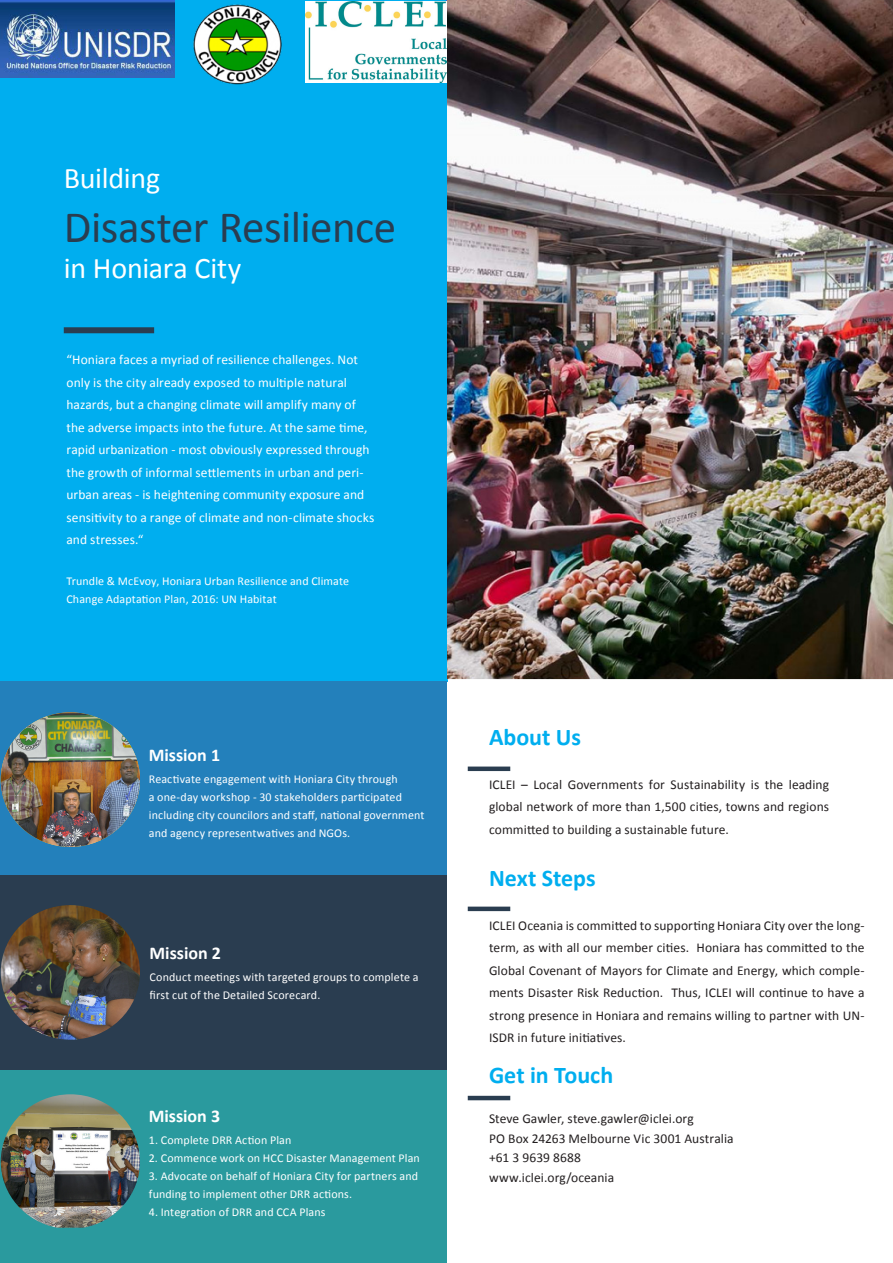
<style>
.page{position:relative;width:893px;height:1263px;background:#fff}
.page>*{position:absolute;margin:0;border:0;box-sizing:border-box;transform-origin:0 0}
.Title_2_Main-Color-1{font:45px "Calibri";letter-spacing:-.015em;color:#2a3d50}
.Title_1{font:30px "Calibri";letter-spacing:-.005em;color:#fff}
.Title_Main_Color_1{font:700 24px "Calibri";letter-spacing:-.005em;color:#00aeef}
.Box_1__Title{font:700 18px "Calibri";color:#fff}
.Body_Text{font:13.5px/22.5px "Calibri";letter-spacing:.005em;color:#231f20;text-align:justify}
.Title_Text{font:13.5px/22.5px "Calibri";letter-spacing:.005em;color:#fff}
.Contact{font:13.5px "Calibri";letter-spacing:.005em;color:#231f20}
.Box_1__Text{font:12px/18px "Calibri";letter-spacing:.01em;color:#fff}
.Title_Text-2{font:12px/18px "Calibri";letter-spacing:.01em;color:#fff}
</style>
<div class="page">
<div style="left:0;top:0;width:447px;height:681px;background:#00aeef"></div>
<img style="left:305px;top:1px;width:142px;height:81px">
<div style="left:0;top:681px;width:446px;height:194px;background:#2380bb"></div>
<div style="left:0;top:1069px;width:446px;height:194px;background:#2a9a9e"></div>
<div style="left:0;top:875px;width:446px;height:194px;background:#2a3d50"></div>
<img style="left:0;top:0;width:174px;height:77px">
<img style="left:193px;top:4px;width:89px;height:81px">
<div style="left:64px;top:327px;width:90px;height:6px;background:#2a3d50"></div>
<img style="left:1px;top:712px;width:139px;height:135px">
<img style="left:447px;top:0;width:446px;height:680px">
<div style="left:468px;top:766px;width:42px;height:5px;background:#2a3d50"></div>
<hr style="left:468px;top:907px;width:42px;height:4px;background:#2a3d50">
<hr style="left:468px;top:1096px;width:42px;height:4px;background:#2a3d50">
<img style="left:1px;top:905px;width:139px;height:135px">
<img style="left:1px;top:1094px;width:139px;height:134px">
<p class="Title_1" style="left:64px;top:159px;width:98px">Building</p>
<p class="Title_2_Main-Color-1" style="left:64px;top:198px;width:334px">Disaster Resilience</p>
<p class="Title_1" style="left:64px;top:249px;width:179px">in Honiara City</p>
<p class="Title_Text" style="left:66px;top:348px;width:309px">“Honiara faces a myriad of resilience challenges. Not only is the city already exposed to multiple natural hazards, but a changing climate will amplify many of the adverse impacts into the future. At the same time, rapid urbanization - most obviously expressed through the growth of informal settlements in urban and peri&shy;urban areas - is heightening community exposure and sensitivity to a range of climate and non-climate shocks and stresses.“</p>
<p class="Title_Text-2" style="left:66px;top:572px;width:284px">Trundle &amp; McEvoy, Honiara Urban Resilience and Climate<br>Change Adaptation Plan, 2016: UN Habitat</p>
<p class="Box_1__Title" style="left:149px;top:743px;width:73px">Mission 1</p>
<p class="Box_1__Text" style="left:149px;top:770px;width:277px">Reactivate engagement with Honiara City through<br>a one-day workshop - 30 stakeholders participated including city councilors and staff, national government and agency representwatives and NGOs.</p>
<p class="Box_1__Title" style="left:150px;top:941px;width:73px">Mission 2</p>
<p class="Box_1__Text" style="left:150px;top:968px;width:270px">Conduct meetings with targeted groups to complete a first cut of the Detailed Scorecard.</p>
<p class="Box_1__Title" style="left:149px;top:1104px;width:73px">Mission 3</p>
<p class="Box_1__Text" style="left:149px;top:1131px;width:144px">1. Complete DRR Action Plan</p>
<p class="Box_1__Text" style="left:149px;top:1149px;width:273px">2. Commence work on HCC Disaster Management Plan</p>
<p class="Box_1__Text" style="left:149px;top:1167px;width:271px">3. Advocate on behalf of Honiara City for partners and funding to implement other DRR actions.</p>
<p class="Box_1__Text" style="left:149px;top:1203px;width:178px">4. Integration of DRR and CCA Plans</p>
<p class="Title_Main_Color_1" style="left:489px;top:722px;width:93px">About Us</p>
<p class="Body_Text" style="left:489px;top:773px;width:342px">ICLEI – Local Governments for Sustainability is the leading global network of more than 1,500 cities, towns and regions committed to building a sustainable future.</p>
<p class="Title_Main_Color_1" style="left:489px;top:863px;width:108px">Next Steps</p>
<p class="Body_Text" style="left:489px;top:914px;width:377px">ICLEI Oceania is committed to supporting Honiara City over the long&shy;term, as with all our member cities. Honiara has committed to the Global Covenant of Mayors for Climate and Energy, which comple&shy;ments Disaster Risk Reduction. Thus, ICLEI will continue to have a strong presence in Honiara and remains willing to partner with UN-ISDR in future initiatives.</p>
<p class="Title_Main_Color_1" style="left:489px;top:1059px;width:126px">Get in Touch</p>
<p class="Contact" style="left:489px;top:1110px;width:206px">Steve Gawler, steve.gawler@iclei.org</p>
<p class="Contact" style="left:489px;top:1130px;width:246px">PO Box 24263 Melbourne Vic 3001 Australia</p>
<p class="Contact" style="left:489px;top:1149px;width:94px">+61 3 9639 8688</p>
<p class="Contact" style="left:489px;top:1169px;width:127px">www.iclei.org/oceania</p>
</div>
